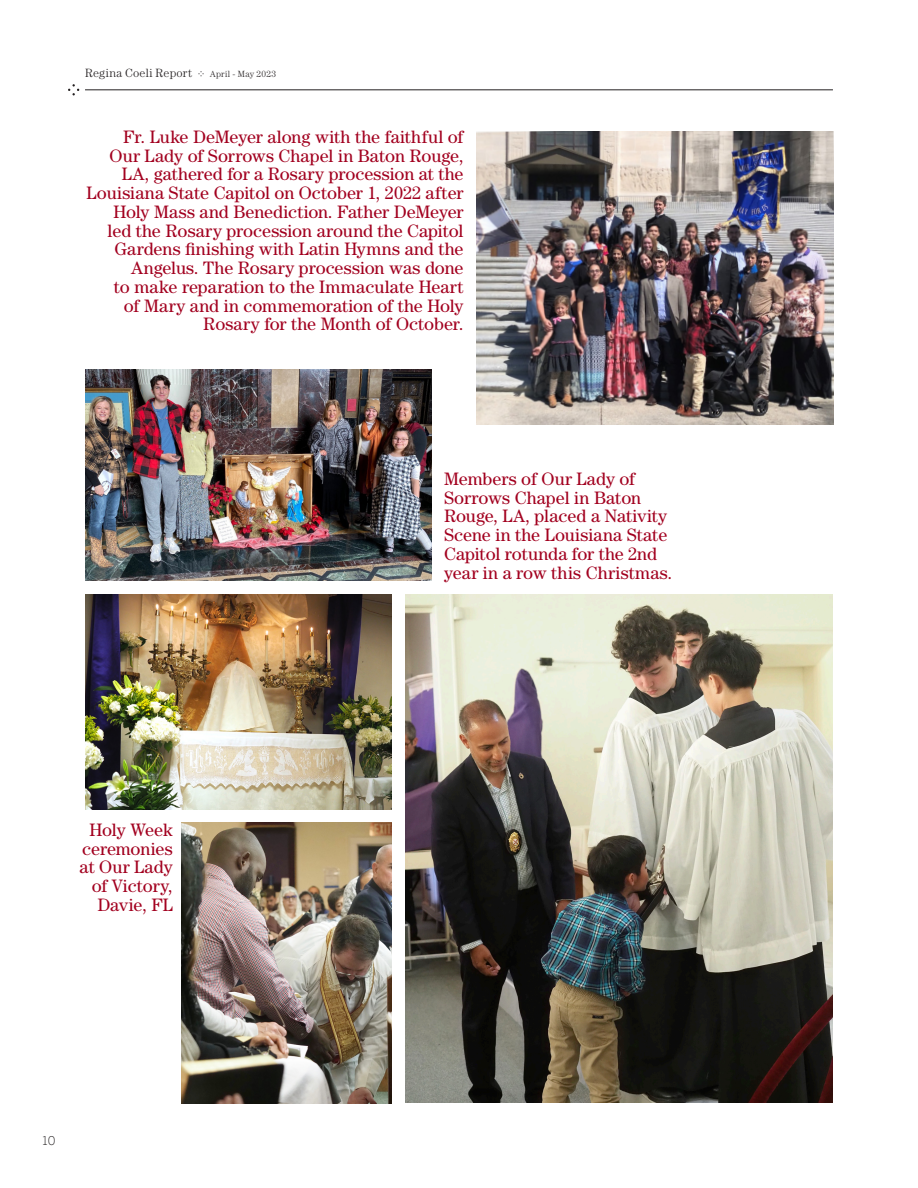
<style>
.page{position:relative;width:918px;height:1188px;background:#fff}
.page>*{position:absolute;margin:0;border:0;box-sizing:border-box;transform-origin:0 0}
.Caption_RCR{font:18px/18.8px "Century Std";color:#a2001f;text-align:right}
.t1{font:300 12px "Century Std";letter-spacing:.02em;color:#231f20}
.t2{font:300 12px "Benton Sans";color:#231f20}
.t3{font:300 9px "Century Std";letter-spacing:.025em;color:#231f20}
</style>
<div class="page">
<svg style="left:198px;top:71px;width:6px;height:5px"></svg>
<hr style="left:85px;top:90px;width:748px;height:1px;background:#231f20">
<svg style="left:68px;top:84px;width:11px;height:11px"></svg>
<img style="left:476px;top:132px;width:357px;height:292px">
<img style="left:85px;top:369px;width:347px;height:211px">
<img style="left:85px;top:594px;width:307px;height:216px">
<img style="left:182px;top:823px;width:210px;height:281px">
<img style="left:405px;top:594px;width:428px;height:509px">
<p class="t1" style="left:85px;top:66px;width:109px">Regina Coeli Report</p>
<p class="t3" style="left:210px;top:69px;width:68px">April - May 2023</p>
<p class="Caption_RCR" style="left:87px;top:127px;width:378px">Fr. Luke DeMeyer along with the faithful of<br>Our Lady of Sorrows Chapel in Baton Rouge, LA, gathered for a Rosary procession at the Louisiana State Capitol on October 1, 2022 after Holy Mass and Benediction. Father DeMeyer led the Rosary procession around the Capitol Gardens finishing with Latin Hymns and the Angelus. The Rosary procession was done<br>to make reparation to the Immaculate Heart<br>of Mary and in commemoration of the Holy Rosary for the Month of October.</p>
<p class="Caption_RCR" style="left:444px;top:469px;width:230px;text-align:left">Members of Our Lady of<br>Sorrows Chapel in Baton<br>Rouge, LA, placed a Nativity<br>Scene in the Louisiana State<br>Capitol rotunda for the 2nd year in a row this Christmas.</p>
<p class="Caption_RCR" style="left:80px;top:820px;width:95px">Holy Week ceremonies at Our Lady of Victory,<br>Davie, FL</p>
<p class="t2" style="left:43px;top:1134px;width:15px">10</p>
</div>
